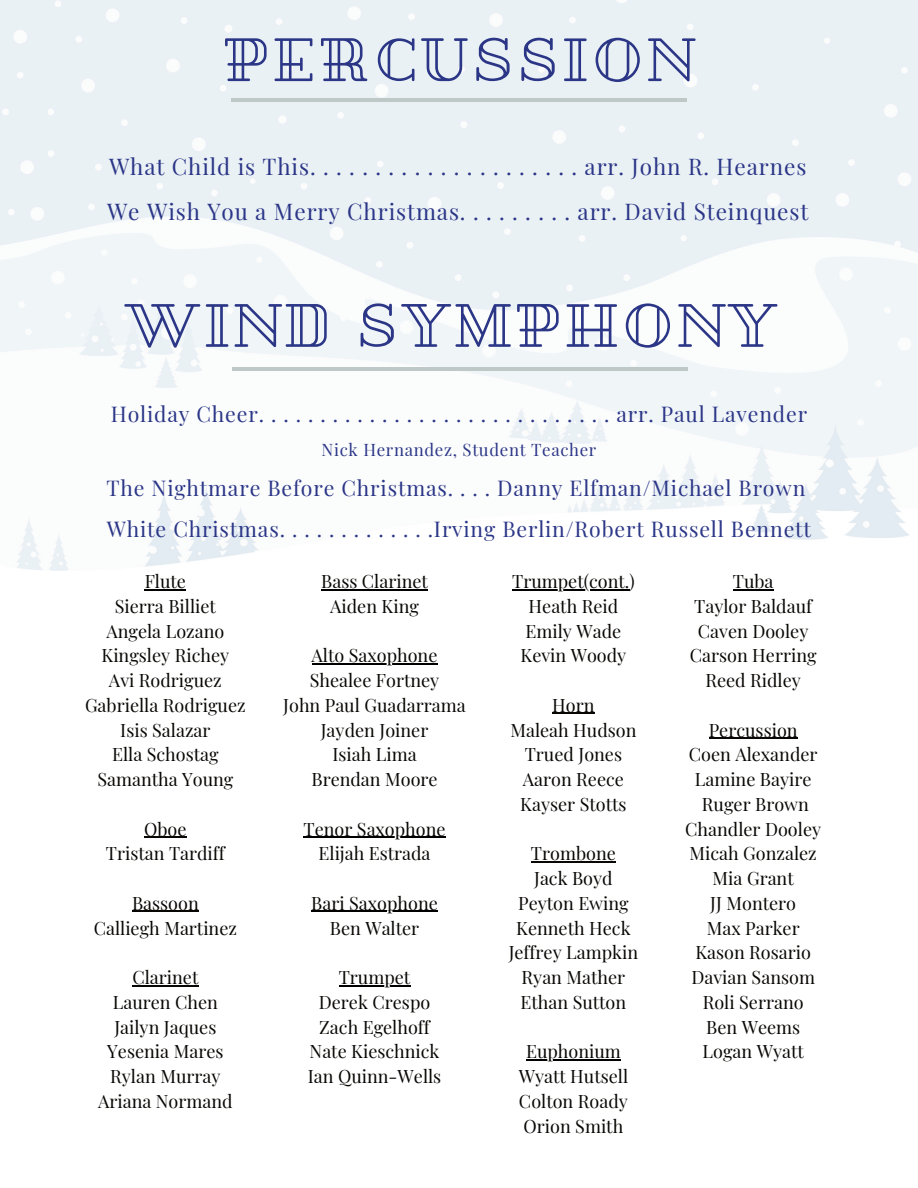
<style>
.page{position:relative;width:918px;height:1188px;background:#fff}
.page>*{position:absolute;margin:0;border:0;box-sizing:border-box;transform-origin:0 0}
.t1{font:59.25px "Pirou";letter-spacing:.05em;color:#2b3687}
.t2{font:22.5px/45px "Playfair Display";letter-spacing:.04em;color:#2b3687}
.t3{font:21.3px/41.7px "Playfair Display";letter-spacing:.04em;color:#2b3687}
.t4{font:18px/24.8px "Playfair Display";color:#080704;text-align:center}
.t5{font:16.8px "Playfair Display";letter-spacing:.04em;color:#2b3687}
</style>
<div class="page">
<img style="left:0;top:0;width:918px;height:713px">
<hr style="left:231px;top:98px;width:456px;height:3px;background:#bdc8c7">
<hr style="left:232px;top:367px;width:456px;height:4px;background:#bdc8c7">
<hr style="left:145px;top:589px;width:41px;height:1px;background:#000">
<hr style="left:144px;top:837px;width:43px;height:1px;background:#080704">
<hr style="left:132px;top:911px;width:67px;height:1px;background:#080704">
<hr style="left:132px;top:985px;width:66px;height:1px;background:#080704">
<hr style="left:321px;top:589px;width:107px;height:1px;background:#000">
<hr style="left:312px;top:663px;width:126px;height:2px;background:#000">
<hr style="left:304px;top:837px;width:142px;height:1px;background:#000">
<hr style="left:311px;top:911px;width:127px;height:1px;background:#000">
<hr style="left:339px;top:985px;width:71px;height:1px;background:#000">
<hr style="left:512px;top:589px;width:117px;height:1px;background:#000">
<hr style="left:552px;top:713px;width:43px;height:1px;background:#080704">
<hr style="left:531px;top:861px;width:85px;height:2px;background:#080704">
<hr style="left:526px;top:1059px;width:95px;height:2px;background:#000">
<hr style="left:733px;top:589px;width:41px;height:1px;background:#000">
<hr style="left:709px;top:738px;width:89px;height:1px;background:#080704">
<h1 class="t1" style="left:223px;top:25px;width:473px">PERCUSSION</h1>
<p class="t2" style="left:107px;top:142px;width:703px">What Child is This. . . . . . . . . . . . . . . . . . . . . arr. John R. Hearnes<br>We Wish You a Merry Christmas. . . . . . . . . arr. David Steinquest</p>
<h1 class="t1" style="left:124px;top:291px;width:655px">WIND SYMPHONY</h1>
<p class="t3" style="left:111px;top:391px;width:698px">Holiday Cheer. . . . . . . . . . . . . . . . . . . . . . . . . . . . . arr. Paul Lavender</p>
<p class="t5" style="left:322px;top:437px;width:276px">Nick Hernandez, Student Teacher</p>
<p class="t3" style="left:106px;top:465px;width:706px">The Nightmare Before Christmas. . . . Danny Elfman/Michael Brown<br>White Christmas. . . . . . . . . . . . .Irving Berlin/Robert Russell Bennett</p>
<p class="t4" style="left:85px;top:567px;width:162px">Flute<br>Sierra Billiet<br>Angela Lozano<br>Kingsley Richey<br>Avi Rodriguez<br>Gabriella Rodriguez<br>Isis Salazar<br>Ella Schostag<br>Samantha Young</p>
<p class="t4" style="left:106px;top:815px;width:120px">Oboe<br>Tristan Tardiff</p>
<p class="t4" style="left:94px;top:889px;width:145px">Bassoon<br>Calliegh Martinez</p>
<p class="t4" style="left:98px;top:963px;width:136px">Clarinet<br>Lauren Chen<br>Jailyn Jaques<br>Yesenia Mares<br>Rylan Murray<br>Ariana Normand</p>
<p class="t4" style="left:512px;top:567px;width:124px">Trumpet(cont.)<br>Heath Reid<br>Emily Wade<br>Kevin Woody</p>
<p class="t4" style="left:510px;top:691px;width:128px">Horn<br>Maleah Hudson<br>Trued Jones<br>Aaron Reece<br>Kayser Stotts</p>
<p class="t4" style="left:509px;top:840px;width:131px">Trombone<br>Jack Boyd<br>Peyton Ewing<br>Kenneth Heck<br>Jeffrey Lampkin<br>Ryan Mather<br>Ethan Sutton</p>
<p class="t4" style="left:519px;top:1038px;width:111px">Euphonium<br>Wyatt Hutsell<br>Colton Roady<br>Orion Smith</p>
<p class="t4" style="left:321px;top:567px;width:108px">Bass Clarinet<br>Aiden King</p>
<p class="t4" style="left:283px;top:642px;width:184px">Alto Saxophone<br>Shealee Fortney<br>John Paul Guadarrama<br>Jayden Joiner<br>Isiah Lima<br>Brendan Moore</p>
<p class="t4" style="left:304px;top:815px;width:144px">Tenor Saxophone<br>Elijah Estrada</p>
<p class="t4" style="left:311px;top:889px;width:128px">Bari Saxophone<br>Ben Walter</p>
<p class="t4" style="left:308px;top:963px;width:135px">Trumpet<br>Derek Crespo<br>Zach Egelhoff<br>Nate Kieschnick<br>Ian Quinn-Wells</p>
<p class="t4" style="left:690px;top:567px;width:128px">Tuba<br>Taylor Baldauf<br>Caven Dooley<br>Carson Herring<br>Reed Ridley</p>
<p class="t4" style="left:685px;top:716px;width:137px">Percussion<br>Coen Alexander<br>Lamine Bayire<br>Ruger Brown<br>Chandler Dooley<br>Micah Gonzalez<br>Mia Grant<br>JJ Montero<br>Max Parker<br>Kason Rosario<br>Davian Sansom<br>Roli Serrano<br>Ben Weems<br>Logan Wyatt</p>
</div>
